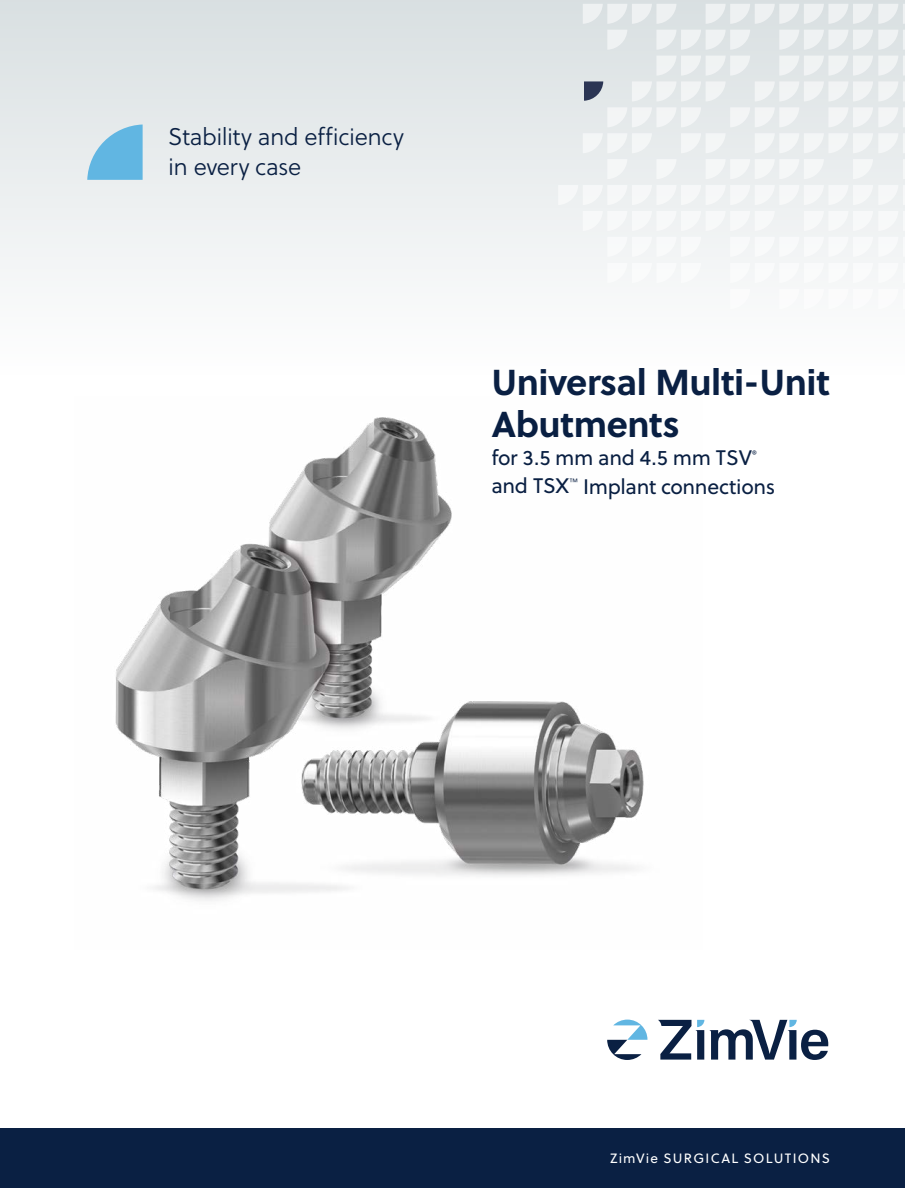
<style>
.page{position:relative;width:905px;height:1188px;background:#fff}
.page>*{position:absolute;margin:0;border:0;box-sizing:border-box;transform-origin:0 0}
.t1{font:700 36px/42px "Soleil";letter-spacing:-.01em;color:#0a2043}
.t2{font:24px/30px "Soleil Lt";letter-spacing:-.02em;color:#0a2043}
.t3{font:21px "Soleil";letter-spacing:-.015em;color:#0a2043}
.t4{font:13.5px "Soleil";letter-spacing:.095em;color:#fff}
.t5{font:9.15px "Soleil Lt";color:#0a2043}
</style>
<div class="page">
<div style="left:0;top:0;width:904px;height:759px;background:linear-gradient(to bottom,#e2e7e9,#fff)"></div>
<svg style="left:607px;top:237px;width:94px;height:20px"></svg>
<svg style="left:582px;top:211px;width:192px;height:20px"></svg>
<svg style="left:607px;top:30px;width:20px;height:20px"></svg>
<svg style="left:656px;top:30px;width:94px;height:20px"></svg>
<svg style="left:607px;top:159px;width:20px;height:20px"></svg>
<svg style="left:705px;top:159px;width:118px;height:20px"></svg>
<svg style="left:656px;top:159px;width:20px;height:20px"></svg>
<svg style="left:853px;top:159px;width:20px;height:20px"></svg>
<svg style="left:582px;top:4px;width:94px;height:20px;background:#e7ebec"></svg>
<svg style="left:681px;top:133px;width:44px;height:20px"></svg>
<svg style="left:582px;top:133px;width:70px;height:20px"></svg>
<svg style="left:607px;top:263px;width:94px;height:20px"></svg>
<svg style="left:730px;top:289px;width:20px;height:20px"></svg>
<svg style="left:730px;top:237px;width:174px;height:20px"></svg>
<svg style="left:803px;top:211px;width:101px;height:20px"></svg>
<svg style="left:584px;top:56px;width:320px;height:71px"></svg>
<svg style="left:558px;top:185px;width:346px;height:20px"></svg>
<svg style="left:779px;top:30px;width:125px;height:20px"></svg>
<svg style="left:902px;top:159px;width:2px;height:20px"></svg>
<svg style="left:705px;top:4px;width:199px;height:20px;background:#e6eaec"></svg>
<svg style="left:754px;top:133px;width:150px;height:20px"></svg>
<svg style="left:730px;top:263px;width:174px;height:20px"></svg>
<svg style="left:779px;top:289px;width:125px;height:20px"></svg>
<div style="left:0;top:1129px;width:904px;height:59px;background:#0a2043"></div>
<svg style="left:87px;top:124px;width:56px;height:56px;background:#82c3e4"></svg>
<svg style="left:607px;top:1020px;width:40px;height:40px"></svg>
<svg style="left:658px;top:1020px;width:170px;height:40px"></svg>
<img style="left:74px;top:396px;width:628px;height:505px">
<p class="t2" style="left:168px;top:123px;width:237px">Stability and efficiency in every case</p>
<h1 class="t1" style="left:491px;top:361px;width:340px">Universal Multi-Unit<br>Abutments</h1>
<p class="t3" style="left:491px;top:445px;width:262px">for 3.5 mm and 4.5 mm TSV</p>
<p class="t5" style="left:752px;top:448px;width:7px">®</p>
<p class="t3" style="left:491px;top:473px;width:79px">and TSX</p>
<p class="t5" style="left:569px;top:476px;width:10px">™</p>
<p class="t3" style="left:583px;top:473px;width:194px">Implant connections</p>
<p class="t4" style="left:610px;top:1150px;width:221px">ZimVie SURGICAL SOLUTIONS</p>
</div>
